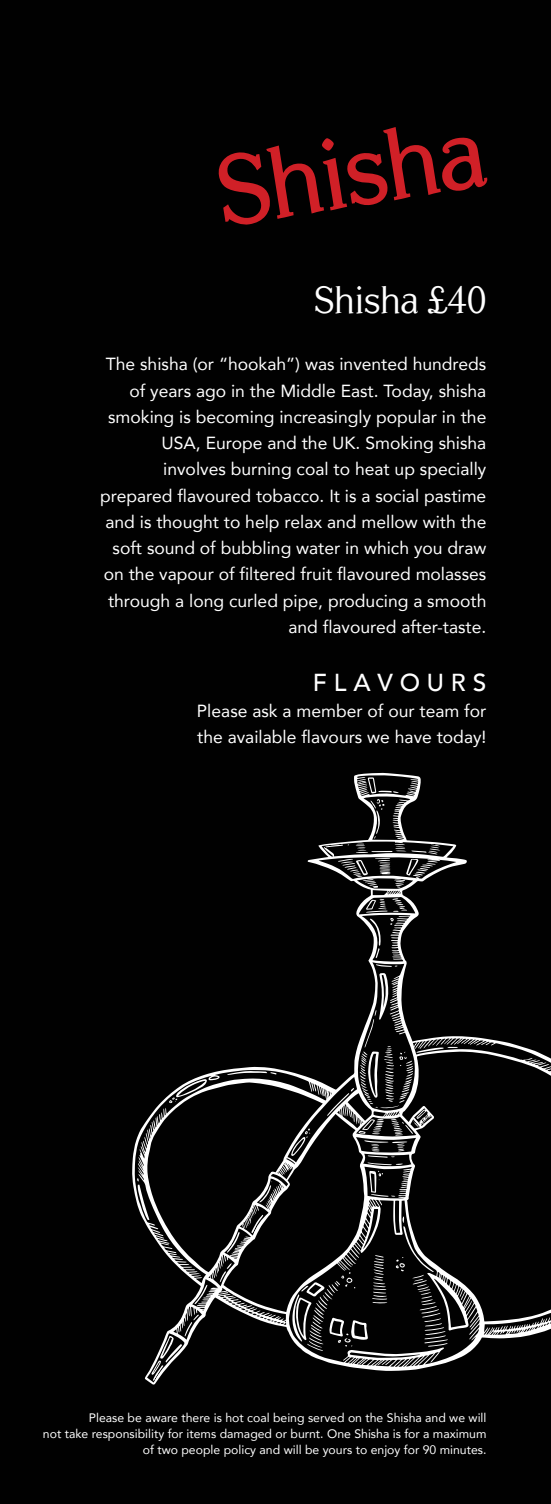
<style>
.page{position:relative;width:551px;height:1504px;background:#fff}
.page>*{position:absolute;margin:0;border:0;box-sizing:border-box;transform-origin:0 0}
.t1{font:38.5px "Centabel";color:#fff}
.t2{font:500 24.5px "Avenir";color:#fff}
.t3{font:17.5px/26.2px "Avenir";color:#fff;text-align:right}
.t4{font:12.25px/15.8px "Avenir";color:#fff;text-align:right}
</style>
<div class="page">
<div style="left:0;top:0;width:551px;height:1503px;background:#010101"></div>
<svg style="left:218px;top:127px;width:269px;height:98px"></svg>
<svg style="left:132px;top:772px;width:419px;height:612px"></svg>
<h1 class="t1" style="left:314px;top:277px;width:174px">Shisha £40</h1>
<p class="t3" style="left:100px;top:350px;width:387px">The shisha (or “hookah”) was invented hundreds of years ago in the Middle East. Today, shisha smoking is becoming increasingly popular in the USA, Europe and the UK. Smoking shisha involves burning coal to heat up specially prepared flavoured tobacco. It is a social pastime and is thought to help relax and mellow with the soft sound of bubbling water in which you draw on the vapour of filtered fruit flavoured molasses through a long curled pipe, producing a smooth and flavoured after-taste.</p>
<h2 class="t2" style="left:313px;top:661px;width:175px">F L A V O U R S</h2>
<p class="t3" style="left:197px;top:697px;width:291px;text-align:left">Please ask a member of our team for the available flavours we have today!</p>
<p class="t4" style="left:43px;top:1409px;width:445px">Please be aware there is hot coal being served on the Shisha and we will<br>not take responsibility for items damaged or burnt. One Shisha is for a maximum of two people policy and will be yours to enjoy for 90 minutes.</p>
</div>
